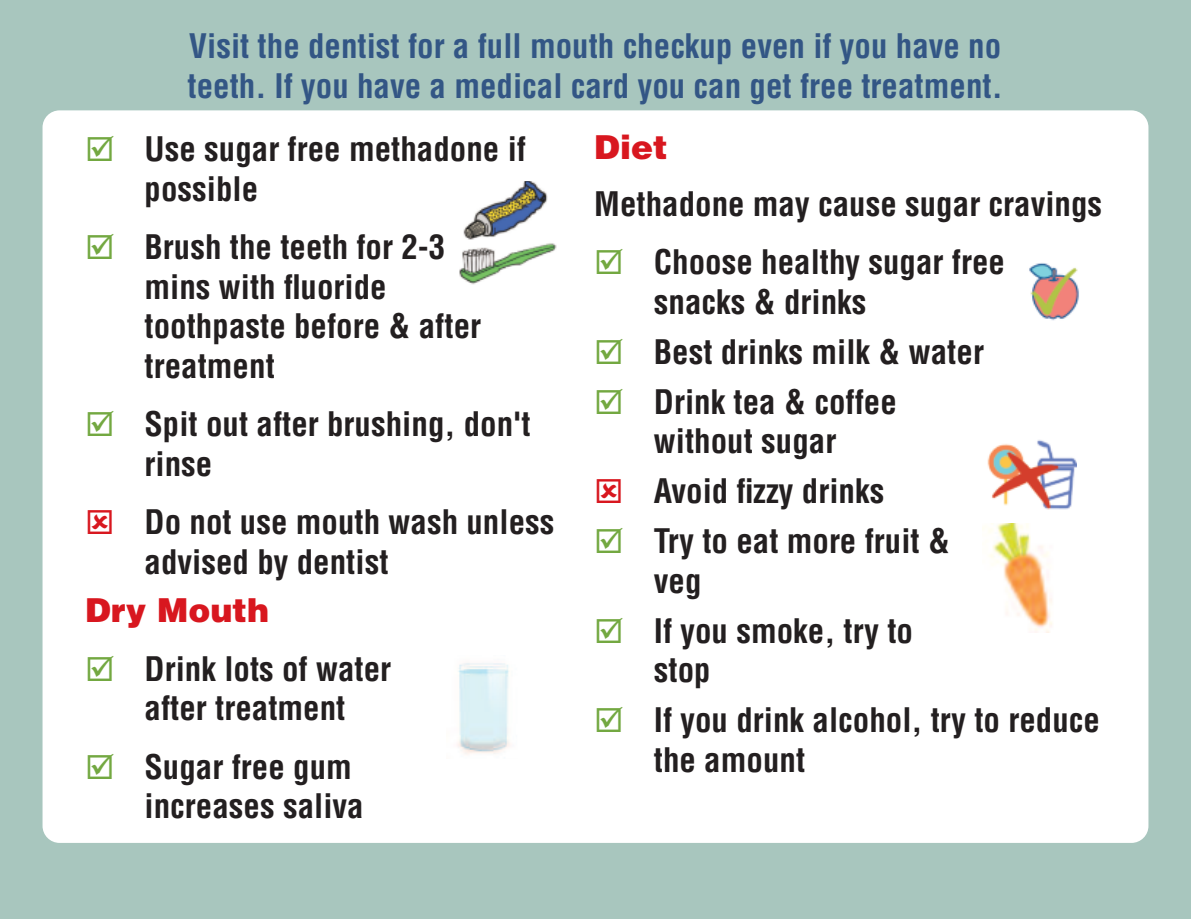
<style>
.page{position:relative;width:1191px;height:919px;background:#fff}
.page>*{position:absolute;margin:0;border:0;box-sizing:border-box;transform-origin:0 0}
.t1{font:700 condensed 33px/39.6px "Helvetica LT Std";color:#231f20}
.t2{font:700 condensed 33px/39.6px "Helvetica LT Std";color:#335685}
.t3{font:900 33px "Helvetica LT Std";color:#d8171f}
.s1{color:#73a841}
</style>
<div class="page">
<div style="left:0;top:0;width:1191px;height:918px;background:#a8c6be"></div>
<div style="left:43px;top:110px;width:1105px;height:732px;background:#fff;border-radius:17px"></div>
<img style="left:459px;top:182px;width:98px;height:103px">
<img style="left:457px;top:663px;width:53px;height:92px">
<img style="left:982px;top:523px;width:70px;height:109px">
<img style="left:987px;top:440px;width:89px;height:70px">
<img style="left:1029px;top:263px;width:50px;height:58px">
<p class="t2" style="left:187px;top:29px;width:816px">Visit the dentist for a full mouth checkup even if you have no teeth. If you have a medical card you can get free treatment.</p>
<p class="t1" style="left:145px;top:132px;width:383px;text-indent:-60px"><span class="s1">☑</span> Use sugar free methadone if possible</p>
<p class="t1" style="left:145px;top:230px;width:338px;text-indent:-60px"><span class="s1">☑</span> Brush the teeth for 2-3 mins with fluoride toothpaste before &amp; after treatment</p>
<p class="t1" style="left:145px;top:407px;width:387px;text-indent:-60px"><span class="s1">☑</span> Spit out after brushing, don't rinse</p>
<p class="t1" style="left:145px;top:505px;width:411px">Do not use mouth wash unless advised by dentist</p>
<p class="t3" style="left:85px;top:598px;width:185px">Dry Mouth</p>
<p class="t1" style="left:85px;top:651px;width:308px;text-align:center"><span class="s1">☑</span> Drink lots of water after treatment</p>
<p class="t1" style="left:145px;top:749px;width:221px;text-indent:-60px"><span class="s1">☑</span> Sugar free gum increases saliva</p>
<p class="t3" style="left:594px;top:136px;width:75px">Diet</p>
<p class="t1" style="left:594px;top:187px;width:509px">Methadone may cause sugar cravings</p>
<p class="t1" style="left:654px;top:245px;width:353px;text-indent:-60px"><span class="s1">☑</span> Choose healthy sugar free snacks &amp; drinks</p>
<p class="t1" style="left:594px;top:335px;width:391px"><span class="s1">☑</span> Best drinks milk &amp; water</p>
<p class="t1" style="left:594px;top:384px;width:304px;text-align:center"><span class="s1">☑</span> Drink tea &amp; coffee without sugar</p>
<p class="t1" style="left:654px;top:474px;width:232px">Avoid fizzy drinks</p>
<p class="t1" style="left:654px;top:524px;width:298px;text-indent:-60px"><span class="s1">☑</span> Try to eat more fruit &amp; veg</p>
<p class="t1" style="left:654px;top:613px;width:261px;text-indent:-60px"><span class="s1">☑</span> If you smoke, try to stop</p>
<p class="t1" style="left:654px;top:703px;width:448px;text-indent:-60px"><span class="s1">☑</span> If you drink alcohol, try to reduce the amount</p>
</div>
